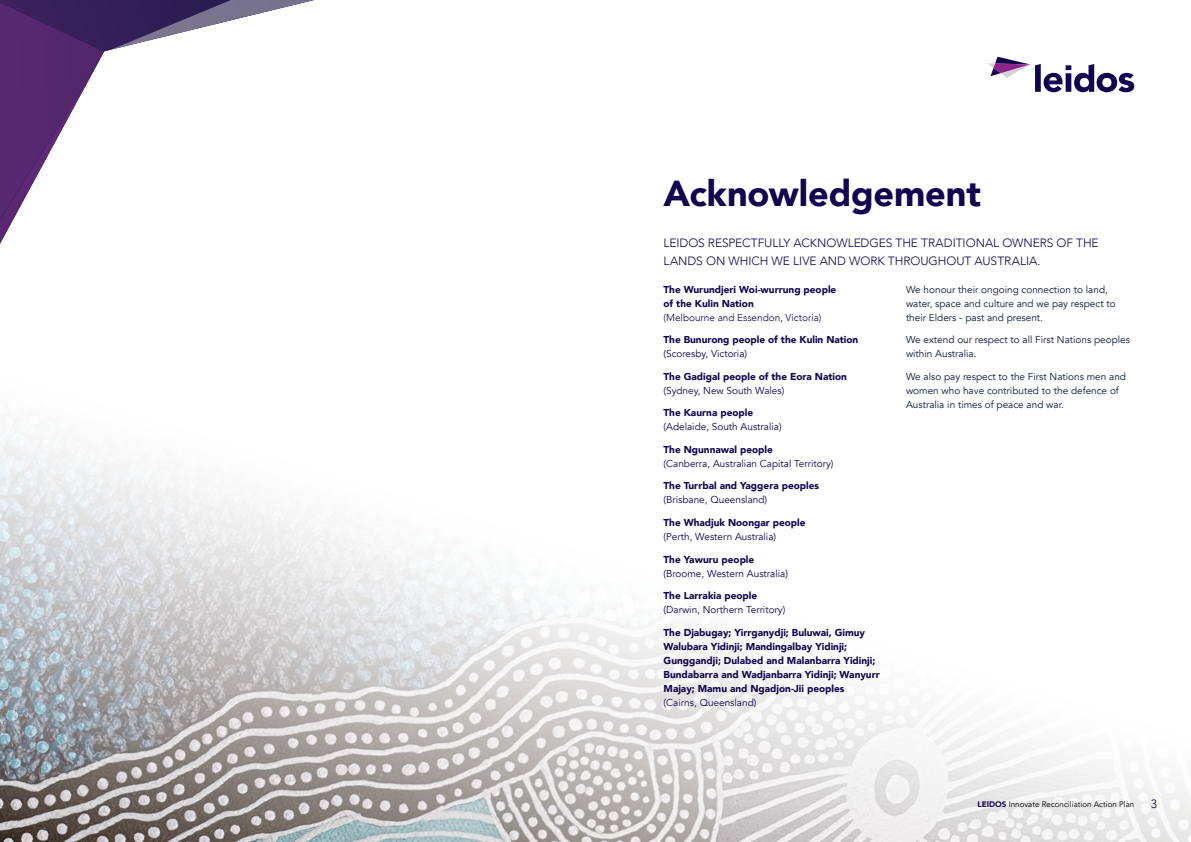
<style>
.page{position:relative;width:1191px;height:842px;background:#fff}
.page>*{position:absolute;margin:0;border:0;box-sizing:border-box;transform-origin:0 0}
.t1{font:900 36px "Avenir";letter-spacing:-.005em;color:#12044e}
.t2{font:300 12px/18px "Avenir";letter-spacing:-.005em;color:#12044e}
.t3{font:900 10px/14px "Avenir";color:#12044e}
.t4{font:10px/14px "Avenir";color:#0a1839}
.t5{font:10px "Avenir";color:#12044e}
.t6{font:300 10px "Avenir";color:#12044e}
.t7{font:8px "Avenir";color:#000}
.s1{font-weight:900;color:#12044e}
</style>
<div class="page">
<img style="left:0;top:56px;width:1191px;height:786px">
<svg style="left:96px;top:220px;width:218px;height:24px"></svg>
<svg style="left:0;top:0;width:314px;height:220px"></svg>
<img style="left:0;top:67px;width:96px;height:177px">
<svg style="left:987px;top:57px;width:147px;height:35px"></svg>
<h1 class="t1" style="left:663px;top:163px;width:319px">Acknowledgement</h1>
<p class="t2" style="left:663px;top:234px;width:437px">LEIDOS RESPECTFULLY ACKNOWLEDGES THE TRADITIONAL OWNERS OF THE<br>LANDS ON WHICH WE LIVE AND WORK THROUGHOUT AUSTRALIA.</p>
<p class="t3" style="left:663px;top:282px;width:174px">The Wurundjeri Woi-wurrung people of the Kulin Nation</p>
<p class="t6" style="left:663px;top:312px;width:159px">(Melbourne and Essendon, Victoria)</p>
<p class="t3" style="left:663px;top:333px;width:196px">The Bunurong people of the Kulin Nation</p>
<p class="t5" style="left:663px;top:348px;width:85px">(Scoresby, Victoria)</p>
<p class="t3" style="left:663px;top:369px;width:185px">The Gadigal people of the Eora Nation</p>
<p class="t5" style="left:663px;top:385px;width:122px">(Sydney, New South Wales)</p>
<p class="t3" style="left:663px;top:406px;width:91px">The Kaurna people</p>
<p class="t5" style="left:663px;top:421px;width:120px">(Adelaide, South Australia)</p>
<p class="t3" style="left:663px;top:442px;width:111px">The Ngunnawal people</p>
<p class="t5" style="left:663px;top:458px;width:171px">(Canberra, Australian Capital Territory)</p>
<p class="t3" style="left:663px;top:479px;width:157px">The Turrbal and Yaggera peoples</p>
<p class="t5" style="left:663px;top:494px;width:105px">(Brisbane, Queensland)</p>
<p class="t3" style="left:663px;top:515px;width:144px">The Whadjuk Noongar people</p>
<p class="t5" style="left:663px;top:531px;width:114px">(Perth, Western Australia)</p>
<p class="t3" style="left:663px;top:552px;width:92px">The Yawuru people</p>
<p class="t5" style="left:663px;top:567px;width:126px">(Broome, Western Australia)</p>
<p class="t3" style="left:663px;top:588px;width:95px">The Larrakia people</p>
<p class="t5" style="left:663px;top:604px;width:123px">(Darwin, Northern Territory)</p>
<p class="t3" style="left:663px;top:625px;width:218px">The Djabugay; Yirrganydji; Buluwai, Gimuy Walubara Yidinji; Mandingalbay Yidinji; Gunggandji; Dulabed and Malanbarra Yidinji; Bundabarra and Wadjanbarra Yidinji; Wanyurr Majay; Mamu and Ngadjon-Jii peoples</p>
<p class="t5" style="left:663px;top:696px;width:94px">(Cairns, Queensland)</p>
<p class="t4" style="left:906px;top:283px;width:211px">We honour their ongoing connection to land, water, space and culture and we pay respect to their Elders - past and present.</p>
<p class="t4" style="left:906px;top:333px;width:226px">We extend our respect to all First Nations peoples within Australia.</p>
<p class="t4" style="left:906px;top:370px;width:221px">We also pay respect to the First Nations men and women who have contributed to the defence of<br>Australia in times of peace and war.</p>
<p class="t7" style="left:977px;top:799px;width:158px"><span class="s1">LEIDOS</span> Innovate Reconciliation Action Plan</p>
<p class="t2" style="left:1150px;top:795px;width:8px">3</p>
</div>
